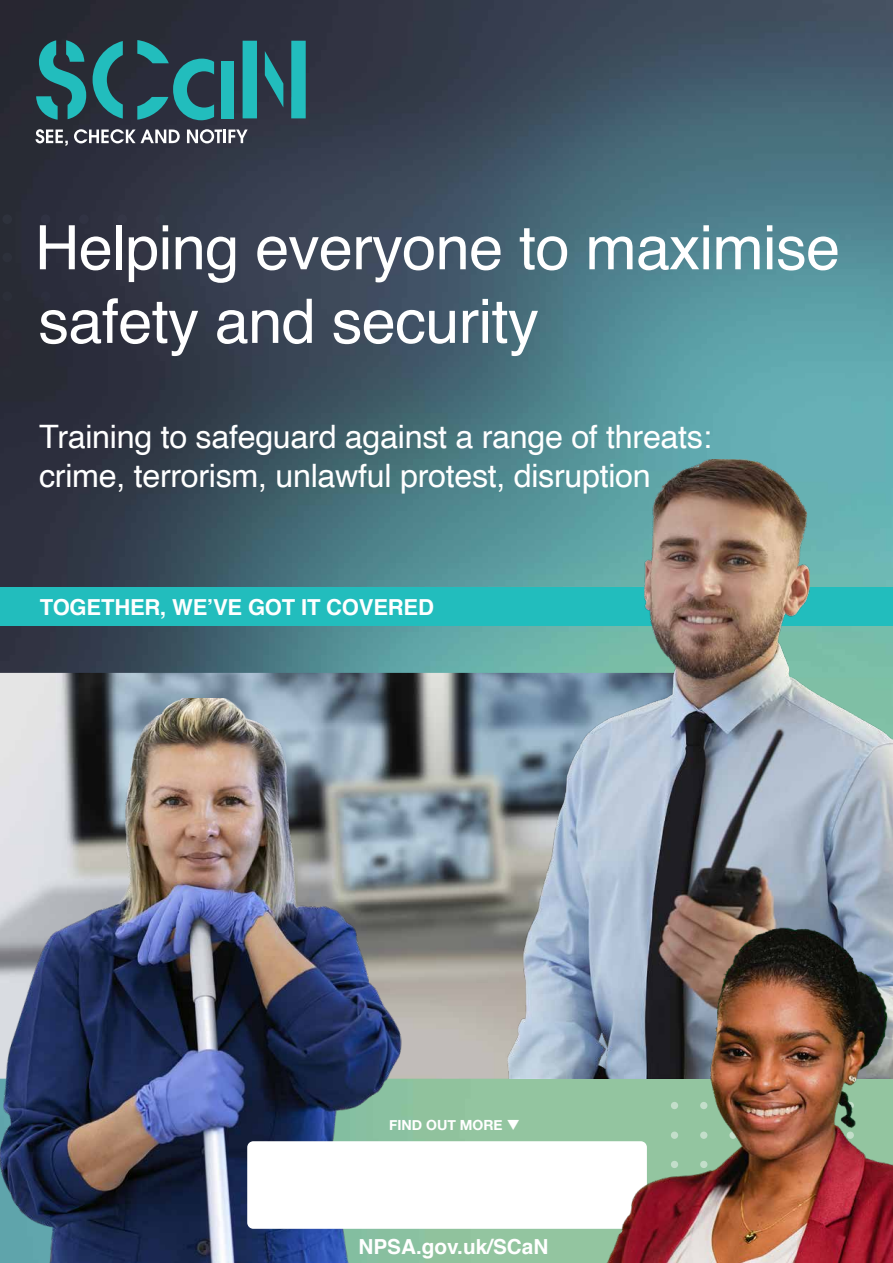
<style>
.page{position:relative;width:893px;height:1263px;background:#fff}
.page>*{position:absolute;margin:0;border:0;box-sizing:border-box;transform-origin:0 0}
.t1{font:61.35px/73.7px "Helvetica";letter-spacing:-.01em;color:#fff}
.t2{font:32.25px/38.7px "Helvetica";letter-spacing:-.01em;color:#fff}
.t3{font:700 22.05px "Helvetica";letter-spacing:-.01em;color:#fff}
.t4{font:700 20.7px "Helvetica";color:#fff}
.t5{font:700 13.95px "Helvetica Neue";color:#fff}
</style>
<div class="page">
<img style="left:0;top:0;width:893px;height:1263px">
<div style="left:0;top:588px;width:893px;height:38px;background:#22bdbd"></div>
<div style="left:2px;top:483px;width:10px;height:10px;background:#2c2e3d;border-radius:50%"></div>
<div style="left:79px;top:483px;width:10px;height:10px;background:#313342;border-radius:50%"></div>
<div style="left:156px;top:483px;width:9px;height:10px;background:#333f4b;border-radius:50%"></div>
<div style="left:41px;top:483px;width:9px;height:10px;background:#2e303f;border-radius:50%"></div>
<div style="left:117px;top:483px;width:10px;height:10px;background:#2f3744;border-radius:50%"></div>
<div style="left:194px;top:483px;width:10px;height:10px;background:#354755;border-radius:50%"></div>
<div style="left:232px;top:483px;width:10px;height:10px;background:#3b515e;border-radius:50%"></div>
<div style="left:2px;top:406px;width:10px;height:10px;background:#282a39;border-radius:50%"></div>
<div style="left:79px;top:406px;width:10px;height:10px;background:#2a2c3b;border-radius:50%"></div>
<div style="left:156px;top:406px;width:9px;height:10px;background:#2d3542;border-radius:50%"></div>
<div style="left:41px;top:406px;width:9px;height:10px;background:#2a2c3b;border-radius:50%"></div>
<div style="left:117px;top:406px;width:10px;height:10px;background:#2c2e3d;border-radius:50%"></div>
<div style="left:194px;top:406px;width:10px;height:10px;background:#313946;border-radius:50%"></div>
<div style="left:232px;top:406px;width:10px;height:10px;background:#35414d;border-radius:50%"></div>
<div style="left:2px;top:330px;width:10px;height:9px;background:#2d2b37;border-radius:50%"></div>
<div style="left:79px;top:330px;width:10px;height:9px;background:#2a2c3b;border-radius:50%"></div>
<div style="left:156px;top:330px;width:9px;height:9px;background:#313342;border-radius:50%"></div>
<div style="left:41px;top:330px;width:9px;height:9px;background:#292c35;border-radius:50%"></div>
<div style="left:117px;top:330px;width:10px;height:9px;background:#2c2e3d;border-radius:50%"></div>
<div style="left:194px;top:330px;width:10px;height:9px;background:#313946;border-radius:50%"></div>
<div style="left:232px;top:330px;width:10px;height:9px;background:#363d4f;border-radius:50%"></div>
<div style="left:2px;top:253px;width:10px;height:9px;background:#2d303b;border-radius:50%"></div>
<div style="left:79px;top:253px;width:10px;height:9px;background:#2f3141;border-radius:50%"></div>
<div style="left:156px;top:253px;width:9px;height:9px;background:#313947;border-radius:50%"></div>
<div style="left:41px;top:253px;width:9px;height:9px;background:#2e3041;border-radius:50%"></div>
<div style="left:117px;top:253px;width:10px;height:9px;background:#333545;border-radius:50%"></div>
<div style="left:194px;top:253px;width:10px;height:9px;background:#333a4c;border-radius:50%"></div>
<div style="left:232px;top:253px;width:10px;height:9px;background:#383f51;border-radius:50%"></div>
<div style="left:2px;top:445px;width:10px;height:9px;background:#2c2e3d;border-radius:50%"></div>
<div style="left:79px;top:445px;width:10px;height:9px;background:#2c2e3d;border-radius:50%"></div>
<div style="left:156px;top:445px;width:9px;height:9px;background:#313946;border-radius:50%"></div>
<div style="left:41px;top:445px;width:9px;height:9px;background:#2c2e3d;border-radius:50%"></div>
<div style="left:117px;top:445px;width:10px;height:9px;background:#2d3542;border-radius:50%"></div>
<div style="left:194px;top:445px;width:10px;height:9px;background:#35414d;border-radius:50%"></div>
<div style="left:232px;top:445px;width:10px;height:9px;background:#374a58;border-radius:50%"></div>
<div style="left:2px;top:368px;width:10px;height:10px;background:#292c35;border-radius:50%"></div>
<div style="left:79px;top:368px;width:10px;height:10px;background:#2a2c3b;border-radius:50%"></div>
<div style="left:156px;top:368px;width:9px;height:10px;background:#2e303f;border-radius:50%"></div>
<div style="left:41px;top:368px;width:9px;height:10px;background:#282b34;border-radius:50%"></div>
<div style="left:117px;top:368px;width:10px;height:10px;background:#2c2e3d;border-radius:50%"></div>
<div style="left:194px;top:368px;width:10px;height:10px;background:#2f3744;border-radius:50%"></div>
<div style="left:232px;top:368px;width:10px;height:10px;background:#353e4b;border-radius:50%"></div>
<div style="left:2px;top:291px;width:10px;height:10px;background:#2c2f39;border-radius:50%"></div>
<div style="left:79px;top:291px;width:10px;height:10px;background:#2d2f3f;border-radius:50%"></div>
<div style="left:156px;top:291px;width:9px;height:10px;background:#303544;border-radius:50%"></div>
<div style="left:41px;top:291px;width:9px;height:10px;background:#2c2f3f;border-radius:50%"></div>
<div style="left:117px;top:291px;width:10px;height:10px;background:#2e303f;border-radius:50%"></div>
<div style="left:194px;top:291px;width:10px;height:10px;background:#333a4c;border-radius:50%"></div>
<div style="left:232px;top:291px;width:10px;height:10px;background:#383f51;border-radius:50%"></div>
<div style="left:2px;top:214px;width:10px;height:10px;background:#2e323c;border-radius:50%"></div>
<div style="left:79px;top:214px;width:10px;height:10px;background:#313343;border-radius:50%"></div>
<div style="left:156px;top:214px;width:9px;height:10px;background:#333b49;border-radius:50%"></div>
<div style="left:41px;top:214px;width:9px;height:10px;background:#303243;border-radius:50%"></div>
<div style="left:117px;top:214px;width:10px;height:10px;background:#353747;border-radius:50%"></div>
<div style="left:194px;top:214px;width:10px;height:10px;background:#343b4d;border-radius:50%"></div>
<div style="left:232px;top:214px;width:10px;height:10px;background:#383f51;border-radius:50%"></div>
<div style="left:221px;top:61px;width:13px;height:57px;background:#22bdbd"></div>
<svg style="left:93px;top:41px;width:30px;height:78px;background:#257378"></svg>
<svg style="left:137px;top:40px;width:77px;height:80px;background:#275e67"></svg>
<svg style="left:36px;top:40px;width:50px;height:80px;background:#257075"></svg>
<svg style="left:291px;top:41px;width:15px;height:77px"></svg>
<svg style="left:265px;top:51px;width:18px;height:57px"></svg>
<svg style="left:243px;top:41px;width:14px;height:77px"></svg>
<svg style="left:35px;top:129px;width:33px;height:17px"></svg>
<svg style="left:74px;top:129px;width:106px;height:14px"></svg>
<svg style="left:187px;top:129px;width:61px;height:14px"></svg>
<img style="left:0;top:673px;width:603px;height:406px">
<img style="left:497px;top:460px;width:396px;height:618px">
<img style="left:0;top:699px;width:412px;height:564px">
<div style="left:247px;top:1141px;width:400px;height:88px;background:#fff;border-radius:6px"></div>
<img style="left:603px;top:908px;width:290px;height:355px">
<h1 class="t1" style="left:35px;top:213px;width:807px">Helping everyone to maximise safety and security</h1>
<p class="t2" style="left:39px;top:419px;width:674px">Training to safeguard against a range of threats: crime, terrorism, unlawful protest, disruption</p>
<p class="t3" style="left:40px;top:589px;width:396px">TOGETHER, WE’VE GOT IT COVERED</p>
<p class="t5" style="left:389px;top:1114px;width:133px">FIND OUT MORE ❑</p>
<p class="t4" style="left:358px;top:1230px;width:192px">NPSA.gov.uk/SCaN</p>
</div>
